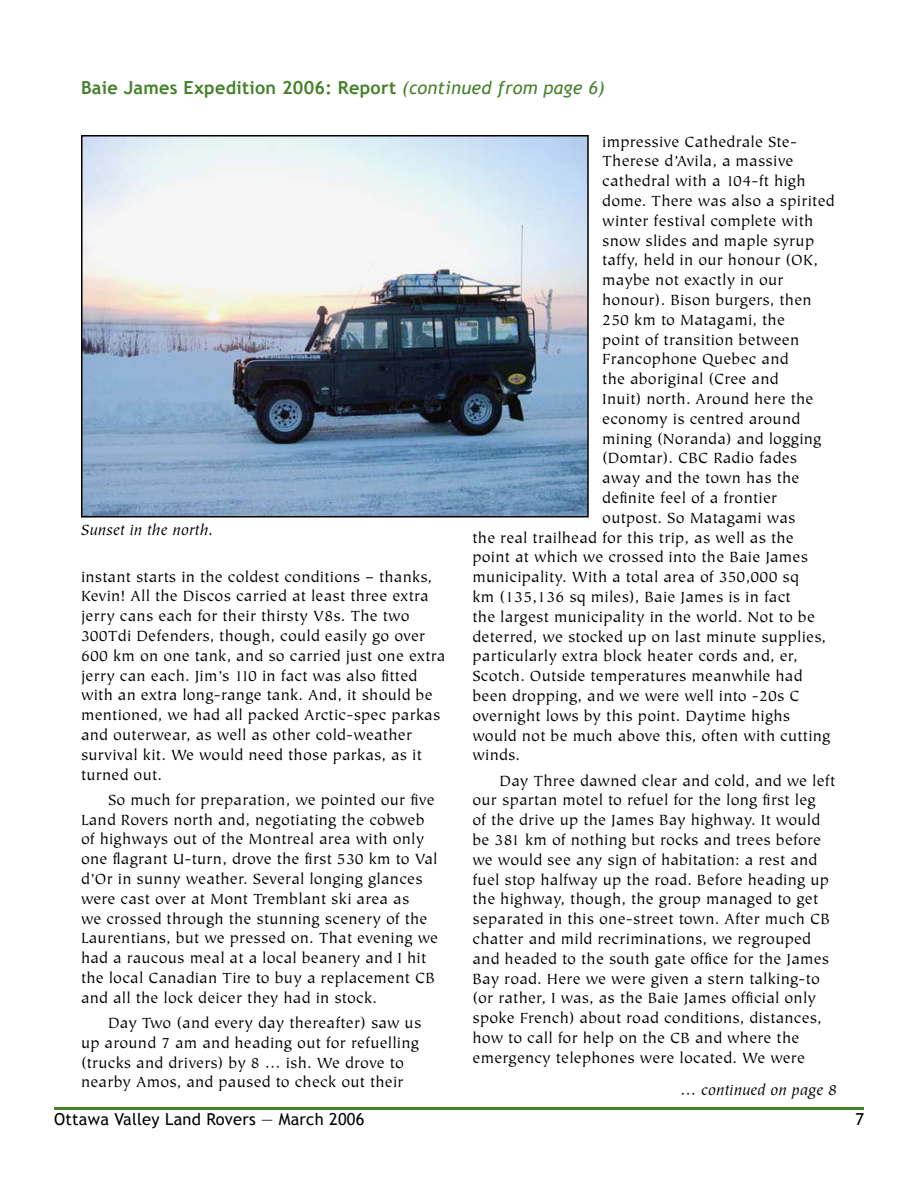
<style>
.page{position:relative;width:918px;height:1188px;background:#fff}
.page>*{position:absolute;margin:0;border:0;box-sizing:border-box;transform-origin:0 0}
.t1{font:700 18px "Trebuchet MS";letter-spacing:.015em;color:#45812b}
.t2{font:16.5px/19.8px "Tiepolo";letter-spacing:.015em;color:#000}
.t3{font:italic 16.5px "Tiepolo";letter-spacing:.015em;color:#000}
.t4{font:16.5px "Trebuchet MS";letter-spacing:.015em;color:#000}
.s1{font-weight:400;font-style:italic}
</style>
<div class="page">
<hr style="left:54px;top:1107px;width:810px;height:3px;background:#45812b">
<img style="left:84px;top:138px;width:502px;height:377px">
<div style="left:81px;top:135px;width:508px;height:383px;border:2px solid #000"></div>
<p class="t1" style="left:81px;top:77px;width:525px">Baie James Expedition 2006: Report <span class="s1">(continued from page 6)</span></p>
<p class="t3" style="left:81px;top:521px;width:134px">Sunset in the north.</p>
<p class="t2" style="left:81px;top:567px;width:366px">instant starts in the coldest conditions – thanks, Kevin! All the Discos carried at least three extra jerry cans each for their thirsty V8s. The two 300Tdi Defenders, though, could easily go over 600 km on one tank, and so carried just one extra jerry can each. Jim’s 110 in fact was also fitted with an extra long-range tank. And, it should be mentioned, we had all packed Arctic-spec parkas and outerwear, as well as other cold-weather survival kit. We would need those parkas, as it turned out.</p>
<p class="t2" style="left:81px;top:790px;width:359px;text-indent:27px">So much for preparation, we pointed our five Land Rovers north and, negotiating the cobweb of highways out of the Montreal area with only one flagrant U-turn, drove the first 530 km to Val d’Or in sunny weather. Several longing glances were cast over at Mont Tremblant ski area as<br>we crossed through the stunning scenery of the Laurentians, but we pressed on. That evening we had a raucous meal at a local beanery and I hit the local Canadian Tire to buy a replacement CB and all the lock deicer they had in stock.</p>
<p class="t2" style="left:81px;top:1014px;width:342px;text-indent:27px">Day Two (and every day thereafter) saw us up around 7 am and heading out for refuelling (trucks and drivers) by 8 … ish. We drove to nearby Amos, and paused to check out their</p>
<p class="t4" style="left:54px;top:1109px;width:312px">Ottawa Valley Land Rovers — March 2006</p>
<p class="t2" style="left:602px;top:132px;width:196px">impressive Cathedrale Ste-</p>
<p class="t2" style="left:602px;top:152px;width:193px">Therese d’Avila, a massive</p>
<p class="t2" style="left:602px;top:172px;width:205px">cathedral with a 104-ft high</p>
<p class="t2" style="left:602px;top:192px;width:234px">dome. There was also a spirited</p>
<p class="t2" style="left:602px;top:211px;width:213px">winter festival complete with</p>
<p class="t2" style="left:602px;top:231px;width:213px">snow slides and maple syrup</p>
<p class="t2" style="left:602px;top:251px;width:217px">taffy, held in our honour (OK,</p>
<p class="t2" style="left:602px;top:271px;width:183px">maybe not exactly in our</p>
<p class="t2" style="left:602px;top:291px;width:211px">honour). Bison burgers, then</p>
<p class="t2" style="left:602px;top:310px;width:184px">250 km to Matagami, the</p>
<p class="t2" style="left:602px;top:330px;width:199px">point of transition between</p>
<p class="t2" style="left:602px;top:350px;width:188px">Francophone Quebec and</p>
<p class="t2" style="left:602px;top:370px;width:178px">the aboriginal (Cree and</p>
<p class="t2" style="left:602px;top:390px;width:213px">Inuit) north. Around here the</p>
<p class="t2" style="left:602px;top:409px;width:200px">economy is centred around</p>
<p class="t2" style="left:602px;top:429px;width:221px">mining (Noranda) and logging</p>
<p class="t2" style="left:602px;top:449px;width:197px">(Domtar). CBC Radio fades</p>
<p class="t2" style="left:602px;top:469px;width:199px">away and the town has the</p>
<p class="t2" style="left:602px;top:489px;width:177px">definite feel of a frontier</p>
<p class="t2" style="left:602px;top:508px;width:195px">outpost. So Matagami was</p>
<p class="t2" style="left:472px;top:528px;width:323px">the real trailhead for this trip, as well as the</p>
<p class="t2" style="left:472px;top:548px;width:337px">point at which we crossed into the Baie James</p>
<p class="t2" style="left:472px;top:568px;width:328px">municipality. With a total area of 350,000 sq</p>
<p class="t2" style="left:472px;top:588px;width:320px">km (135,136 sq miles), Baie James is in fact</p>
<p class="t2" style="left:472px;top:607px;width:344px">the largest municipality in the world. Not to be</p>
<p class="t2" style="left:472px;top:627px;width:355px">deterred, we stocked up on last minute supplies,</p>
<p class="t2" style="left:472px;top:647px;width:327px">particularly extra block heater cords and, er,</p>
<p class="t2" style="left:472px;top:667px;width:332px">Scotch. Outside temperatures meanwhile had</p>
<p class="t2" style="left:472px;top:687px;width:329px">been dropping, and we were well into -20s C</p>
<p class="t2" style="left:472px;top:706px;width:319px">overnight lows by this point. Daytime highs</p>
<p class="t2" style="left:472px;top:726px;width:360px">would not be much above this, often with cutting</p>
<p class="t2" style="left:472px;top:746px;width:49px">winds.</p>
<p class="t2" style="left:472px;top:771px;width:364px;text-indent:27px">Day Three dawned clear and cold, and we left our spartan motel to refuel for the long first leg<br>of the drive up the James Bay highway. It would be 381 km of nothing but rocks and trees before we would see any sign of habitation: a rest and fuel stop halfway up the road. Before heading up the highway, though, the group managed to get separated in this one-street town. After much CB chatter and mild recriminations, we regrouped and headed to the south gate office for the James Bay road. Here we were given a stern talking-to (or rather, I was, as the Baie James official only spoke French) about road conditions, distances, how to call for help on the CB and where the emergency telephones were located. We were</p>
<p class="t3" style="left:680px;top:1081px;width:158px">… continued on page 8</p>
</div>
